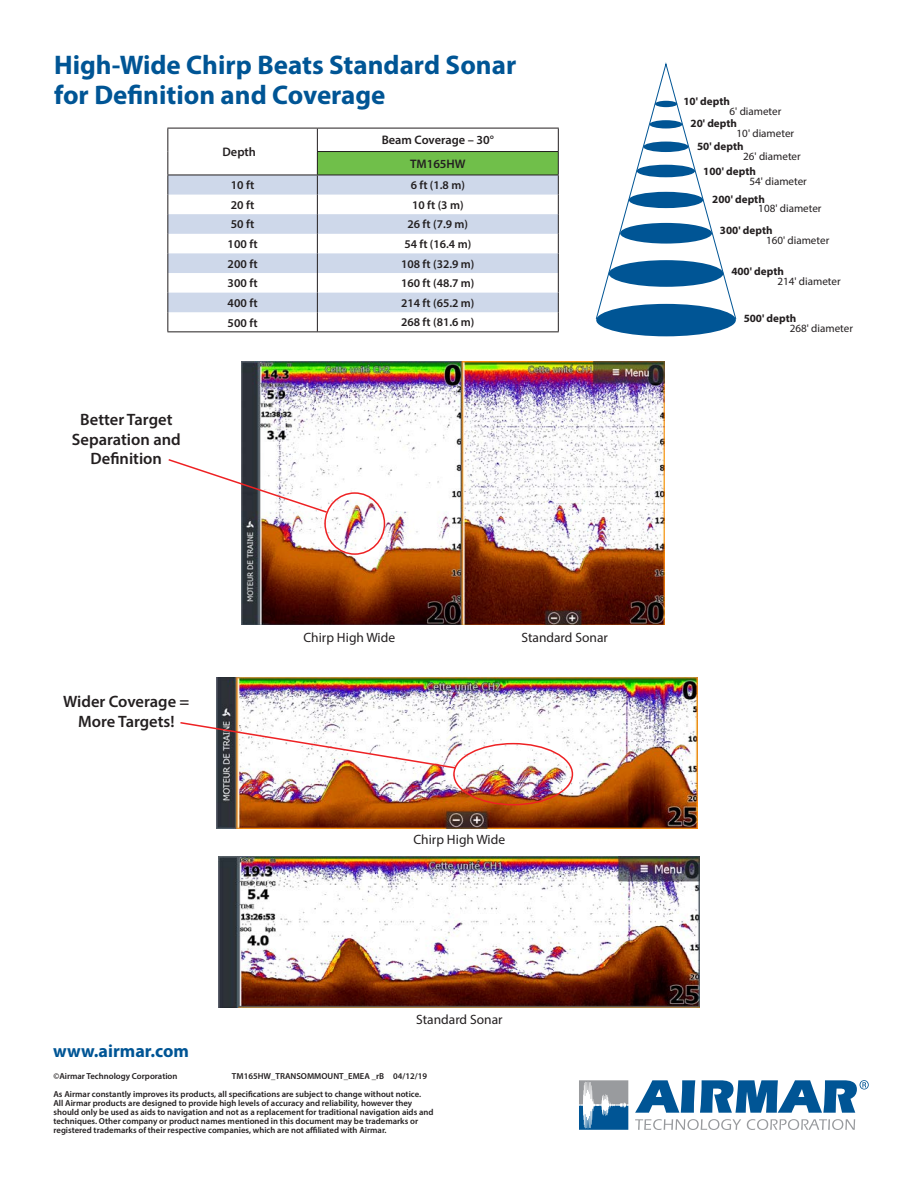
<style>
.page{position:relative;width:918px;height:1188px;background:#fff}
.page>*{position:absolute;margin:0;border:0;box-sizing:border-box;transform-origin:0 0}
.t1{font:700 27px/30px "Myriad Pro";color:#005595}
.t2{font:700 18px "Myriad Pro";color:#005595}
.t3{font:600 16.5px/19.5px "Myriad Pro";color:#231f20;text-align:center}
.t4{font:13.5px "Myriad Pro";color:#231f20}
.t5{font:600 12.45px "Myriad Pro";color:#231f20}
.t6{font:600 12px "Myriad Pro";color:#231f20}
.t7{font:600 11.85px "Myriad Pro";color:#231f20}
.t8{font:11.1px/9.8px "Myriad Pro";color:#231f20}
.t9{font:600 8.7px/9px "Myriad Pro";color:#231f20}
.s1{font-weight:700}
</style>
<div class="page">
<svg style="left:579px;top:1080px;width:49px;height:50px;background:#7194ae"></svg>
<svg style="left:635px;top:1119px;width:106px;height:11px"></svg>
<svg style="left:747px;top:1119px;width:108px;height:11px"></svg>
<svg style="left:635px;top:1080px;width:234px;height:33px"></svg>
<img style="left:242px;top:362px;width:423px;height:263px">
<div style="left:324px;top:492px;width:61px;height:63px;border:2px solid #ee2123;border-radius:50%"></div>
<svg style="left:168px;top:458px;width:161px;height:56px"></svg>
<img style="left:219px;top:857px;width:481px;height:150px">
<img style="left:216px;top:678px;width:481px;height:150px">
<div style="left:453px;top:743px;width:120px;height:62px;border:2px solid #ee2123;border-radius:50%"></div>
<svg style="left:180px;top:721px;width:277px;height:49px"></svg>
<div style="left:317px;top:152px;width:241px;height:23px;background:#70bf4a"></div>
<svg style="left:168px;top:176px;width:390px;height:136px;fill:#ced8ea"></svg>
<hr style="left:167px;top:128px;width:150px;height:1px;background:#231f20">
<hr style="left:317px;top:128px;width:242px;height:1px;background:#231f20">
<hr style="left:317px;top:151px;width:242px;height:1px;background:#231f20">
<hr style="left:167px;top:175px;width:150px;height:1px;background:#231f20">
<hr style="left:317px;top:175px;width:242px;height:1px;background:#231f20">
<svg style="left:167px;top:129px;width:1px;height:202px"></svg>
<svg style="left:317px;top:129px;width:1px;height:202px"></svg>
<svg style="left:558px;top:129px;width:1px;height:202px"></svg>
<hr style="left:167px;top:331px;width:150px;height:1px;background:#231f20">
<hr style="left:317px;top:331px;width:242px;height:1px;background:#231f20">
<svg style="left:596px;top:62px;width:140px;height:256px"></svg>
<div style="left:596px;top:304px;width:140px;height:32px;background:#005595;border-radius:50%"></div>
<p class="t1" style="left:54px;top:49px;width:464px">High-Wide Chirp Beats Standard Sonar for Definition and Coverage</p>
<p class="t5" style="left:223px;top:144px;width:35px">Depth</p>
<p class="t5" style="left:382px;top:132px;width:114px">Beam Coverage – 30°</p>
<p class="t5" style="left:410px;top:156px;width:57px">TM165HW</p>
<p class="t3" style="left:72px;top:409px;width:110px">Better Target<br>Separation and<br>Definition</p>
<p class="t6" style="left:231px;top:178px;width:25px">10 ft</p>
<p class="t7" style="left:411px;top:178px;width:56px">6 ft (1.8 m)</p>
<p class="t6" style="left:231px;top:197px;width:25px">20 ft</p>
<p class="t7" style="left:412px;top:197px;width:53px">10 ft (3 m)</p>
<p class="t6" style="left:231px;top:217px;width:25px">50 ft</p>
<p class="t7" style="left:408px;top:217px;width:62px">26 ft (7.9 m)</p>
<p class="t6" style="left:228px;top:236px;width:31px">100 ft</p>
<p class="t7" style="left:404px;top:236px;width:69px">54 ft (16.4 m)</p>
<p class="t6" style="left:228px;top:256px;width:31px">200 ft</p>
<p class="t7" style="left:401px;top:256px;width:75px">108 ft (32.9 m)</p>
<p class="t6" style="left:228px;top:276px;width:31px">300 ft</p>
<p class="t7" style="left:401px;top:276px;width:75px">160 ft (48.7 m)</p>
<p class="t6" style="left:228px;top:295px;width:31px">400 ft</p>
<p class="t7" style="left:401px;top:295px;width:75px">214 ft (65.2 m)</p>
<p class="t6" style="left:228px;top:315px;width:31px">500 ft</p>
<p class="t7" style="left:401px;top:315px;width:75px">268 ft (81.6 m)</p>
<p class="t3" style="left:63px;top:692px;width:128px">Wider Coverage =<br>More Targets!</p>
<p class="t4" style="left:303px;top:629px;width:93px">Chirp High Wide</p>
<p class="t4" style="left:521px;top:629px;width:88px">Standard Sonar</p>
<p class="t4" style="left:413px;top:832px;width:93px">Chirp High Wide</p>
<p class="t4" style="left:416px;top:1011px;width:88px">Standard Sonar</p>
<p class="t2" style="left:53px;top:1040px;width:137px">www.airmar.com</p>
<p class="t9" style="left:53px;top:1072px;width:126px">©Airmar Technology Corporation</p>
<p class="t9" style="left:232px;top:1072px;width:197px">TM165HW_TRANSOMMOUNT_EMEA _rB 04/12/19</p>
<p class="t9" style="left:53px;top:1090px;width:382px">As Airmar constantly improves its products, all specifications are subject to change without notice.<br>All Airmar products are designed to provide high levels of accuracy and reliability, however they should only be used as aids to navigation and not as a replacement for traditional navigation aids and techniques. Other company or product names mentioned in this document may be trademarks or registered trademarks of their respective companies, which are not affiliated with Airmar.</p>
<p class="t8" style="left:730px;top:96px;width:53px;text-indent:-46px"><span class="s1">10' depth<br></span>6' diameter</p>
<p class="t8" style="left:737px;top:118px;width:59px;text-indent:-46px"><span class="s1">20' depth<br></span>10' diameter</p>
<p class="t8" style="left:743px;top:141px;width:59px;text-indent:-46px"><span class="s1">50' depth<br></span>26' diameter</p>
<p class="t8" style="left:749px;top:166px;width:59px;text-indent:-46px"><span class="s1">100' depth<br></span>54' diameter</p>
<p class="t8" style="left:758px;top:194px;width:65px;text-indent:-46px"><span class="s1">200' depth<br></span>108' diameter</p>
<p class="t8" style="left:766px;top:226px;width:65px;text-indent:-46px"><span class="s1">300' depth<br></span>160' diameter</p>
<p class="t8" style="left:777px;top:266px;width:65px;text-indent:-46px"><span class="s1">400' depth<br></span>214' diameter</p>
<p class="t8" style="left:790px;top:313px;width:65px;text-indent:-46px"><span class="s1">500' depth<br></span>268' diameter</p>
</div>
